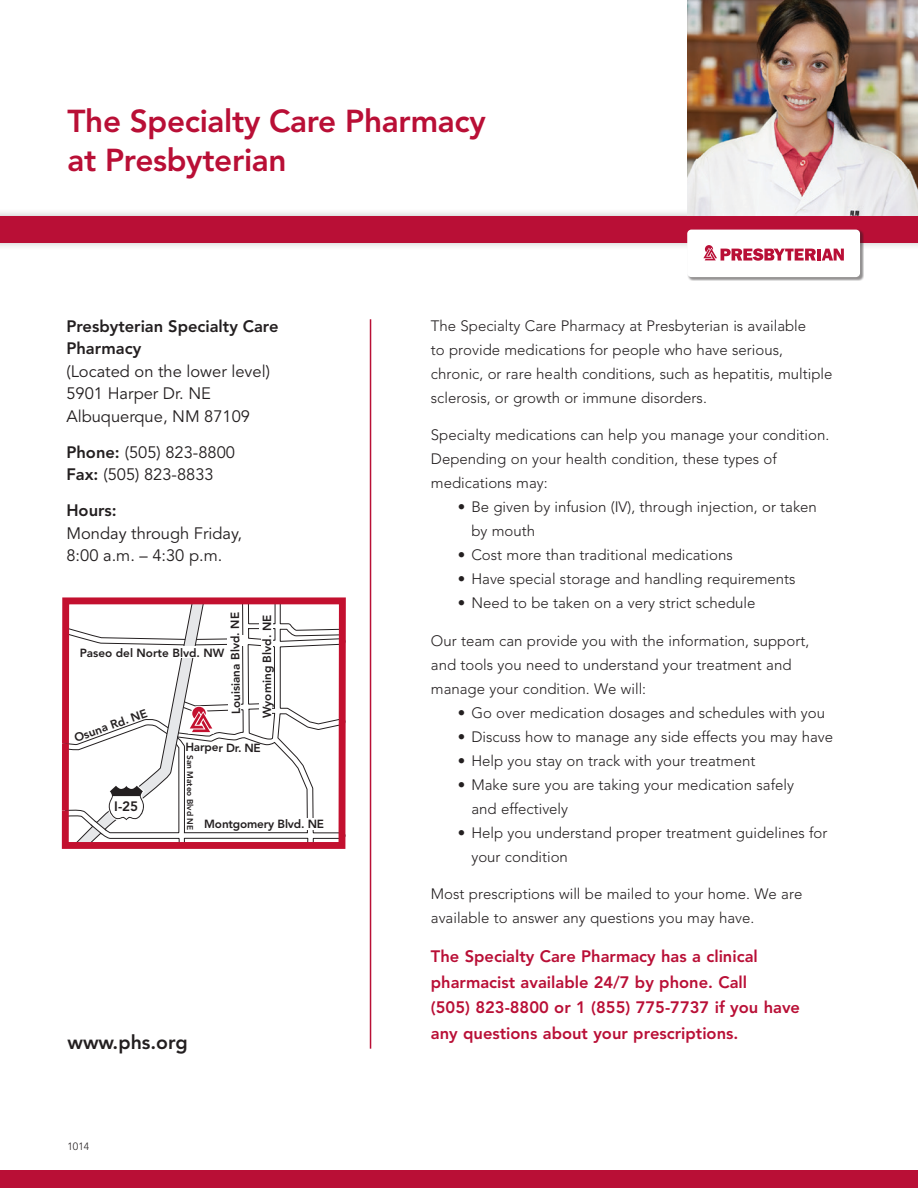
<style>
.page{position:relative;width:918px;height:1188px;background:#fff}
.page>*{position:absolute;margin:0;border:0;box-sizing:border-box;transform-origin:0 0}
.t1{font:800 31.5px/39px "Avenir";letter-spacing:-.01em;color:#b90f36}
.t2{font:800 19.5px "Avenir";color:#231f20}
.t3{font:800 16.5px/25.5px "Avenir";color:#b90f36}
.t4{font:16.5px/22.5px "Avenir";color:#231f20}
.t5{font:800 16.5px/22.5px "Avenir";color:#231f20}
.t6{font:300 15px/24px "Avenir";color:#231f20}
.t7{font:800 13.5px "Avenir";color:#231f20}
.t8{font:800 11.7px "Avenir LT Std";letter-spacing:-.005em;color:#231f20}
.t9{font:800 11.7px "Avenir LT Std";letter-spacing:-.025em;color:#231f20}
.t10{font:300 10.5px "Avenir";color:#231f20}
.t11{font:800 8.25px "Avenir LT Std";color:#231f20}
.s1{font-weight:800}
</style>
<div class="page">
<div style="left:0;top:1170px;width:918px;height:18px;background:#b90f36"></div>
<div style="left:0;top:208px;width:918px;height:43px;background:#231f20;opacity:.25"></div>
<div style="left:0;top:216px;width:918px;height:27px;background:#b90f36"></div>
<div style="left:687px;top:230px;width:177px;height:51px;background:#231f20;opacity:.5"></div>
<div style="left:687px;top:230px;width:173px;height:47px;background:#fff;border-radius:4px"></div>
<hr style="left:817px;top:249px;width:4px;height:12px;background:#b90f36">
<svg style="left:822px;top:249px;width:22px;height:12px"></svg>
<svg style="left:703px;top:245px;width:113px;height:16px"></svg>
<img style="left:687px;top:0;width:231px;height:216px">
<hr style="left:370px;top:319px;width:1px;height:730px;background:#b90f36">
<svg style="left:62px;top:597px;width:284px;height:252px"></svg>
<h1 class="t1" style="left:68px;top:101px;width:420px">The Specialty Care Pharmacy at Presbyterian</h1>
<p class="t5" style="left:66px;top:315px;width:214px">Presbyterian Specialty Care<br>Pharmacy</p>
<p class="t4" style="left:66px;top:360px;width:205px">(Located on the lower level)<br>5901 Harper Dr. NE<br>Albuquerque, NM 87109</p>
<p class="t4" style="left:66px;top:441px;width:170px"><span class="s1">Phone:</span> (505) 823-8800<br><span class="s1">Fax:</span> (505) 823-8833</p>
<p class="t5" style="left:66px;top:499px;width:52px">Hours:</p>
<p class="t4" style="left:66px;top:522px;width:177px">Monday through Friday,<br>8:00 a.m. – 4:30 p.m.</p>
<p class="t8" style="left:229px;top:714px;width:103px;rotate:-91deg">Louisiana Blvd. NE</p>
<p class="t8" style="left:260px;top:718px;width:105px;rotate:-90deg">Wyoming Blvd. NE</p>
<p class="t8" style="left:80px;top:646px;width:146px">Paseo del Norte Blvd. NW</p>
<p class="t8" style="left:72px;top:732px;width:78px;rotate:-20deg">Osuna Rd. NE</p>
<p class="t9" style="left:185px;top:741px;width:77px">Harper Dr. NE</p>
<p class="t11" style="left:195px;top:755px;width:77px;rotate:90deg">San Mateo Blvd NE</p>
<p class="t7" style="left:114px;top:799px;width:26px">I-25</p>
<p class="t8" style="left:204px;top:817px;width:121px">Montgomery Blvd. NE</p>
<h2 class="t2" style="left:68px;top:1030px;width:122px">www.phs.org</h2>
<p class="t10" style="left:68px;top:1140px;width:23px">1014</p>
<p class="t6" style="left:431px;top:313px;width:403px">The Specialty Care Pharmacy at Presbyterian is available<br>to provide medications for people who have serious, chronic, or rare health conditions, such as hepatitis, multiple sclerosis, or growth or immune disorders.</p>
<p class="t6" style="left:431px;top:423px;width:400px">Specialty medications can help you manage your condition.<br>Depending on your health condition, these types of medications may:</p>
<p class="t6" style="left:471px;top:495px;width:347px;text-indent:-14px">• Be given by infusion (IV), through injection, or taken by mouth</p>
<p class="t6" style="left:458px;top:543px;width:276px">• Cost more than traditional medications</p>
<p class="t6" style="left:458px;top:567px;width:339px">• Have special storage and handling requirements</p>
<p class="t6" style="left:458px;top:591px;width:299px">• Need to be taken on a very strict schedule</p>
<p class="t6" style="left:431px;top:628px;width:380px">Our team can provide you with the information, support, and tools you need to understand your treatment and manage your condition. We will:</p>
<p class="t6" style="left:458px;top:700px;width:369px">• Go over medication dosages and schedules with you</p>
<p class="t6" style="left:458px;top:724px;width:377px">• Discuss how to manage any side effects you may have</p>
<p class="t6" style="left:458px;top:748px;width:299px">• Help you stay on track with your treatment</p>
<p class="t6" style="left:471px;top:772px;width:324px;text-indent:-14px">• Make sure you are taking your medication safely and effectively</p>
<p class="t6" style="left:471px;top:820px;width:358px;text-indent:-14px">• Help you understand proper treatment guidelines for your condition</p>
<p class="t6" style="left:431px;top:882px;width:373px">Most prescriptions will be mailed to your home. We are available to answer any questions you may have.</p>
<p class="t3" style="left:431px;top:944px;width:371px">The Specialty Care Pharmacy has a clinical pharmacist available 24/7 by phone. Call<br>(505) 823-8800 or 1 (855) 775-7737 if you have any questions about your prescriptions.</p>
</div>
